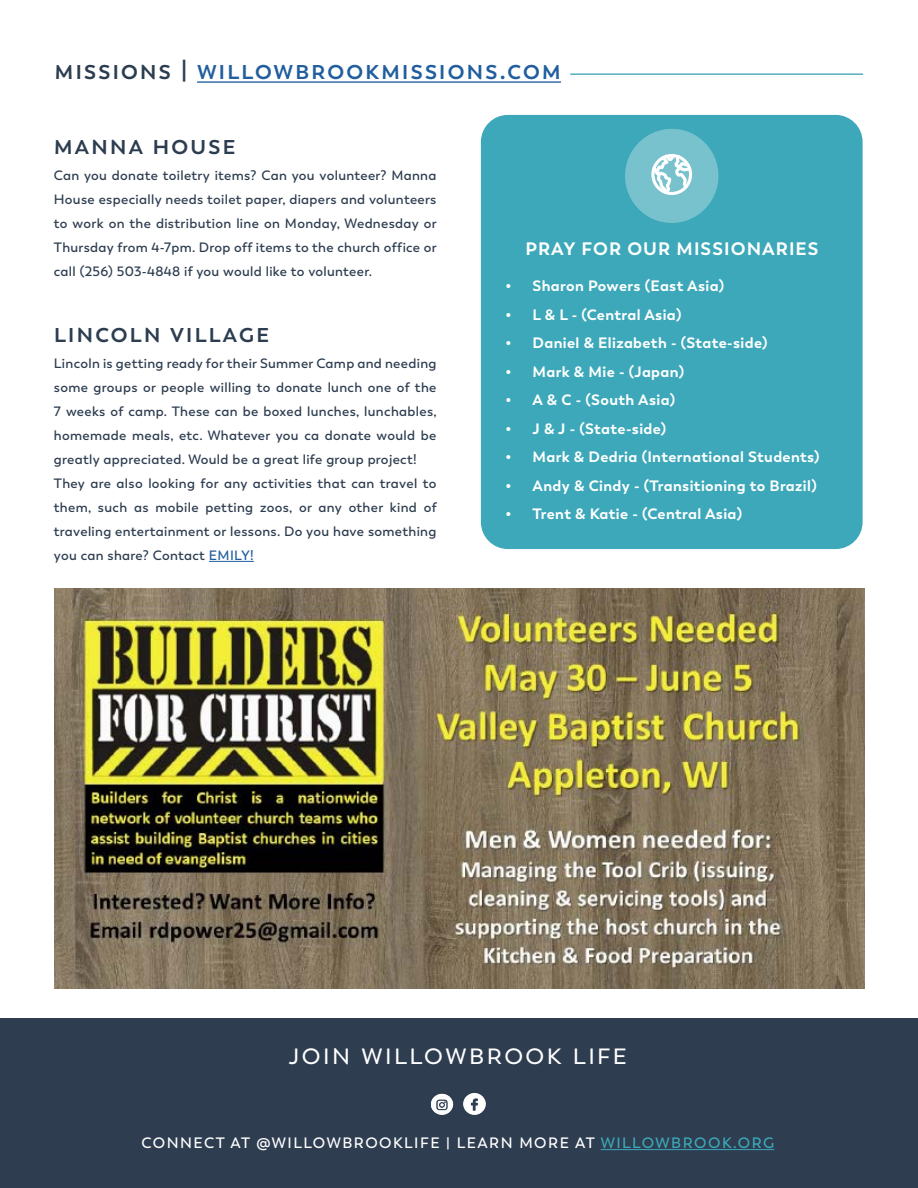
<style>
.page{position:relative;width:918px;height:1188px;background:#fff}
.page>*{position:absolute;margin:0;border:0;box-sizing:border-box;transform-origin:0 0}
.t1{font:30px "Trenda";letter-spacing:.06em;color:#fff}
.t2{font:600 27px "Trenda";letter-spacing:.06em;color:#215e9e}
.t3{font:600 27px "Trenda";letter-spacing:.06em;color:#2c3d50}
.t4{font:700 18px "Trenda";letter-spacing:.06em;color:#fff}
.t5{font:700 15px "Trenda";letter-spacing:.02em;color:#fff}
.t6{font:600 15px "Trenda";letter-spacing:.1em;color:#fff}
.t7{font:600 13.5px/24px "Trenda";letter-spacing:.025em;color:#2c3c4f}
.s1{color:#2c3d50}
.s2{color:#215e9e}
.s3{color:#3ca8b9}
</style>
<div class="page">
<div style="left:0;top:1019px;width:918px;height:169px;background:#2e3d50"></div>
<div style="left:481px;top:115px;width:382px;height:434px;background:#3ca8b9;border-radius:27px"></div>
<hr style="left:197px;top:81px;width:364px;height:2px;background:#215e9e">
<hr style="left:570px;top:73px;width:293px;height:2px;background:#56afbf">
<img style="left:431px;top:1094px;width:23px;height:21px">
<img style="left:463px;top:1093px;width:23px;height:22px">
<hr style="left:601px;top:1149px;width:173px;height:1px;background:#3ca8b9">
<div style="left:627px;top:131px;width:90px;height:90px;background:#78c2ce;border-radius:50%"></div>
<div style="left:625px;top:129px;width:93px;height:94px;border:4px solid #fff;border-radius:50%"></div>
<svg style="left:650px;top:114px;width:43px;height:81px"></svg>
<div style="left:651px;top:154px;width:41px;height:41px;border:3px solid #fff;border-radius:50%"></div>
<hr style="left:209px;top:561px;width:45px;height:1px;background:#215e9e">
<img style="left:55px;top:589px;width:809px;height:399px">
<h2 class="t2" style="left:55px;top:54px;width:508px"><span class="s1">missions |</span> willowbrookmissions.com</h2>
<h2 class="t3" style="left:54px;top:128px;width:183px">manna house</h2>
<p class="t7" style="left:54px;top:163px;width:384px;text-align:justify">Can you donate toiletry items? Can you volunteer? Manna House especially needs toilet paper, diapers and volunteers to work on the distribution line on Monday, Wednesday or Thursday from 4-7pm. Drop off items to the church office or call (256) 503-4848 if you would like to volunteer.</p>
<h2 class="t3" style="left:54px;top:316px;width:217px">lincoln village</h2>
<p class="t7" style="left:54px;top:352px;width:384px">Lincoln is getting ready for their Summer Camp and needing some groups or people willing to donate lunch one of the 7 weeks of camp. These can be boxed lunches, lunchables, homemade meals, etc. Whatever you ca donate would be greatly appreciated. Would be a great life group project!<br>They are also looking for any activities that can travel to them, such as mobile petting zoos, or any other kind of traveling entertainment or lessons. Do you have something you can share? Contact <span class="s2">EMILY!</span></p>
<h3 class="t4" style="left:525px;top:237px;width:295px">PRAY FOR OUR MISSIONARIES</h3>
<p class="t5" style="left:506px;top:277px;width:220px">• Sharon Powers (East Asia)</p>
<p class="t5" style="left:506px;top:305px;width:177px">• L &amp; L - (Central Asia)</p>
<p class="t5" style="left:506px;top:334px;width:263px">• Daniel &amp; Elizabeth - (State-side)</p>
<p class="t5" style="left:506px;top:362px;width:180px">• Mark &amp; Mie - (Japan)</p>
<p class="t5" style="left:506px;top:391px;width:171px">• A &amp; C - (South Asia)</p>
<p class="t5" style="left:506px;top:419px;width:162px">• J &amp; J - (State-side)</p>
<p class="t5" style="left:506px;top:448px;width:316px">• Mark &amp; Dedria (International Students)</p>
<p class="t5" style="left:506px;top:476px;width:313px">• Andy &amp; Cindy - (Transitioning to Brazil)</p>
<p class="t5" style="left:506px;top:505px;width:238px">• Trent &amp; Katie - (Central Asia)</p>
<h1 class="t1" style="left:289px;top:1036px;width:340px">join willowbrook life</h1>
<p class="t6" style="left:141px;top:1134px;width:634px">CONNECT AT @WILLOWBROOKLIFE | LEARN MORE AT <span class="s3">WILLOWBROOK.ORG</span></p>
</div>
